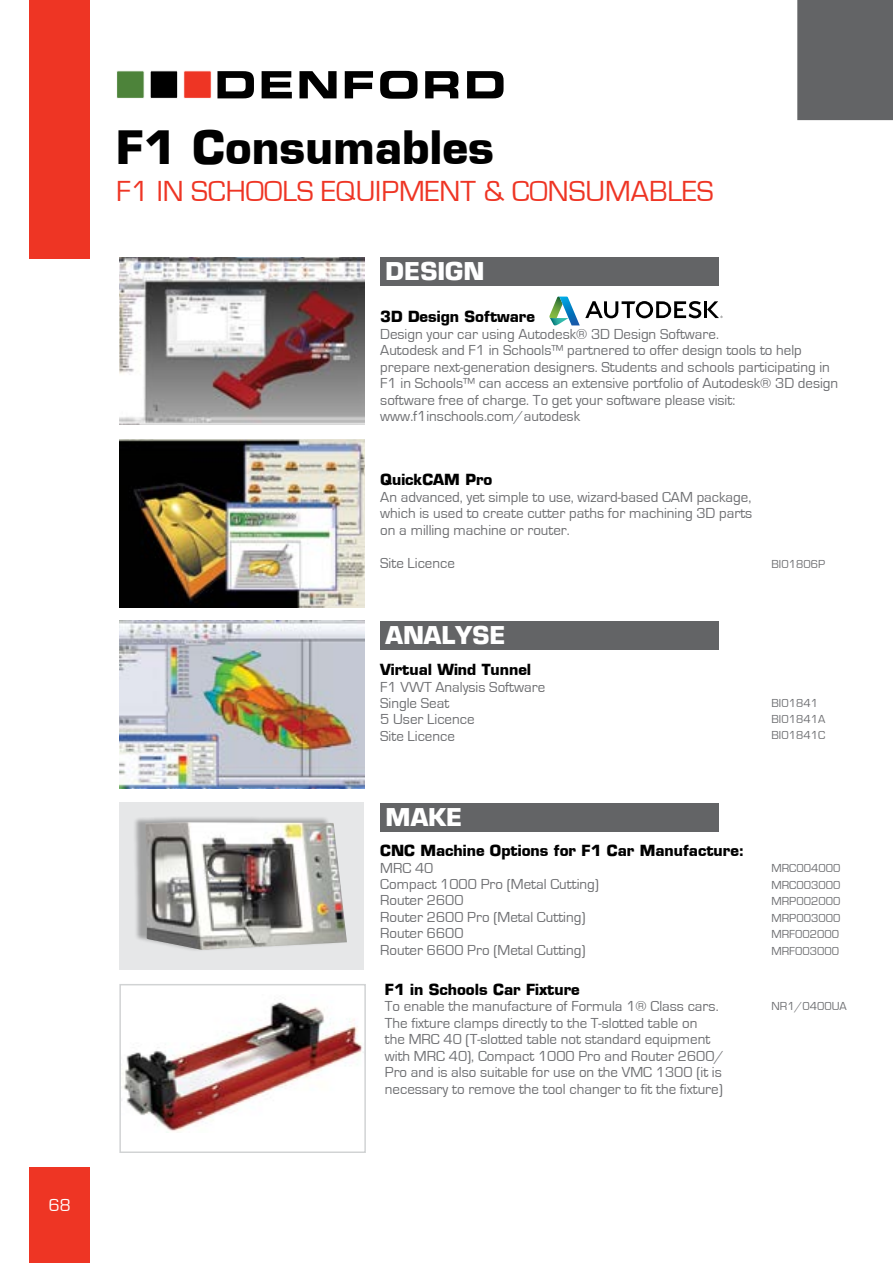
<style>
.page{position:relative;width:893px;height:1263px;background:#fff}
.page>*{position:absolute;margin:0;border:0;box-sizing:border-box;transform-origin:0 0}
.t1{font:700 44.85px "Eurostile";color:#000}
.t2{font:30px "Eurostile";color:#ee3524}
.t3{font:700 24px "Eurostile";color:#fff}
.t4{font:18px "Eurostile";color:#fff}
.t5{font:15px/16.5px "Eurostile";color:#6d6e71}
.t6{font:700 15px "Eurostile";color:#000}
.t7{font:12px/16.5px "Eurostile";color:#6d6e71}
</style>
<div class="page">
<div style="left:797px;top:0;width:96px;height:121px;background:#636466"></div>
<div style="left:30px;top:1167px;width:60px;height:96px;background:#ee3524"></div>
<div style="left:30px;top:0;width:60px;height:258px;background:#ee3524"></div>
<svg style="left:117px;top:70px;width:137px;height:29px"></svg>
<svg style="left:262px;top:71px;width:30px;height:27px"></svg>
<svg style="left:299px;top:71px;width:38px;height:27px"></svg>
<svg style="left:345px;top:71px;width:28px;height:27px"></svg>
<svg style="left:380px;top:71px;width:37px;height:28px"></svg>
<svg style="left:425px;top:71px;width:33px;height:27px"></svg>
<svg style="left:467px;top:71px;width:37px;height:27px"></svg>
<img style="left:119px;top:257px;width:245px;height:168px">
<img style="left:119px;top:440px;width:245px;height:167px">
<img style="left:119px;top:621px;width:245px;height:167px">
<div style="left:119px;top:802px;width:245px;height:168px;background:#e6e7e8"></div>
<div style="left:133px;top:816px;width:209px;height:135px;background:#000;opacity:.3"></div>
<img style="left:145px;top:822px;width:202px;height:128px">
<img style="left:121px;top:1002px;width:243px;height:129px">
<div style="left:119px;top:984px;width:247px;height:169px;border:1px solid #d1d3d4"></div>
<div style="left:380px;top:257px;width:338px;height:29px;background:#636466"></div>
<div style="left:380px;top:621px;width:338px;height:29px;background:#636466"></div>
<div style="left:380px;top:803px;width:338px;height:29px;background:#636466"></div>
<hr style="left:704px;top:301px;width:3px;height:17px;background:#000">
<svg style="left:549px;top:297px;width:152px;height:28px"></svg>
<svg style="left:707px;top:301px;width:16px;height:17px"></svg>
<p class="t4" style="left:49px;top:1195px;width:24px">68</p>
<h1 class="t1" style="left:116px;top:119px;width:379px">F1 Consumables</h1>
<h2 class="t2" style="left:116px;top:175px;width:599px">F1 IN SCHOOLS EQUIPMENT &amp; CONSUMABLES</h2>
<h3 class="t3" style="left:386px;top:256px;width:100px">DESIGN</h3>
<p class="t6" style="left:380px;top:307px;width:156px">3D Design Software</p>
<p class="t5" style="left:380px;top:326px;width:459px">Design your car using Autodesk® 3D Design Software.<br>Autodesk and F1 in Schools™ partnered to offer design tools to help prepare next-generation designers. Students and schools participating in F1 in Schools™ can access an extensive portfolio of Autodesk® 3D design software free of charge. To get your software please visit: www.f1inschools.com/autodesk</p>
<p class="t6" style="left:380px;top:470px;width:114px">QuickCAM Pro</p>
<p class="t5" style="left:380px;top:489px;width:374px;text-align:justify">An advanced, yet simple to use, wizard-based CAM package, which is used to create cutter paths for machining 3D parts on a milling machine or router.</p>
<p class="t5" style="left:380px;top:555px;width:76px">Site Licence</p>
<p class="t7" style="left:772px;top:556px;width:55px">BI01806P</p>
<h3 class="t3" style="left:386px;top:620px;width:122px">ANALYSE</h3>
<p class="t6" style="left:380px;top:660px;width:152px">Virtual Wind Tunnel</p>
<p class="t5" style="left:380px;top:679px;width:166px">F1 VWT Analysis Software<br>Single Seat<br>5 User Licence<br>Site Licence</p>
<p class="t7" style="left:772px;top:694px;width:55px">BI01841<br>BI01841A<br>BI01841C</p>
<h3 class="t3" style="left:386px;top:802px;width:78px">MAKE</h3>
<p class="t6" style="left:380px;top:841px;width:366px">CNC Machine Options for F1 Car Manufacture:</p>
<p class="t5" style="left:380px;top:860px;width:220px">MRC 40<br>Compact 1000 Pro (Metal Cutting)<br>Router 2600<br>Router 2600 Pro (Metal Cutting)<br>Router 6600<br>Router 6600 Pro (Metal Cutting)</p>
<p class="t6" style="left:385px;top:980px;width:196px">F1 in Schools Car Fixture</p>
<p class="t5" style="left:385px;top:998px;width:341px">To enable the manufacture of Formula 1® Class cars.<br>The fixture clamps directly to the T-slotted table on<br>the MRC 40 (T-slotted table not standard equipment with MRC 40), Compact 1000 Pro and Router 2600/ Pro and is also suitable for use on the VMC 1300 (it is necessary to remove the tool changer to fit the fixture)</p>
<p class="t7" style="left:772px;top:860px;width:70px;text-align:justify">MRC004000<br>MRC003000<br>MRP002000<br>MRP003000<br>MRF002000<br>MRF003000</p>
<p class="t7" style="left:772px;top:998px;width:77px">NR1/0400UA</p>
</div>
